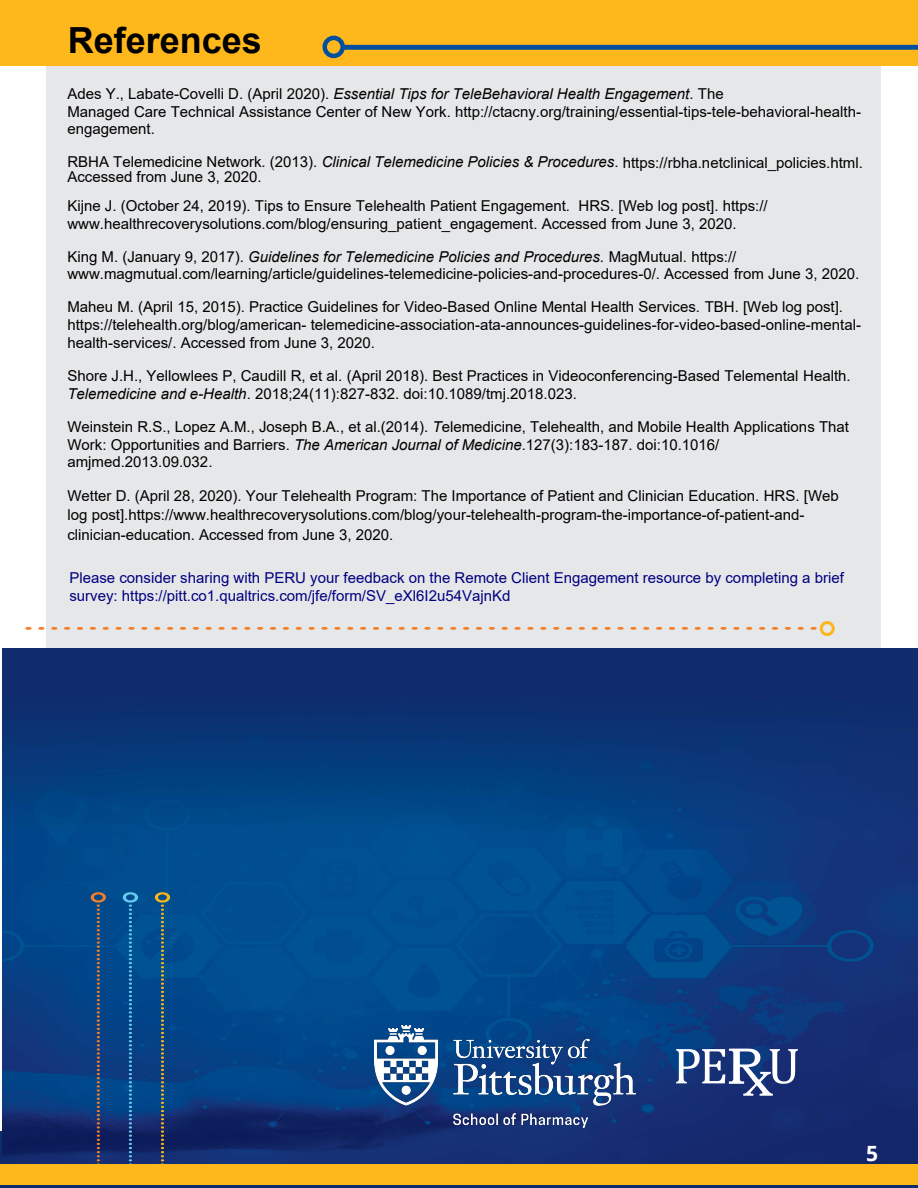
<style>
.page{position:relative;width:918px;height:1188px;background:#fff}
.page>*{position:absolute;margin:0;border:0;box-sizing:border-box;transform-origin:0 0}
.t1{font:700 36px "Arial";color:#000}
.t2{font:700 21px "Open Sans";color:#fff}
.t3{font:15px/17.9px "Arial";color:#000}
.t4{font:15px/18px "Arial";color:#000080}
.s1{font-style:italic}
.s2{font-style:inherit}
</style>
<div class="page">
<div style="left:46px;top:0;width:835px;height:700px;background:#e6e7e9"></div>
<svg style="left:0;top:1132px;width:918px;height:56px;background:#474d59"></svg>
<div style="left:0;top:0;width:918px;height:65px;background:#ffb81c"></div>
<img style="left:3px;top:648px;width:915px;height:516px">
<div style="left:0;top:1164px;width:918px;height:20px;background:#ffb81c"></div>
<svg style="left:344px;top:38px;width:574px;height:19px;background:#bd9c3d"></svg>
<div style="left:322px;top:36px;width:23px;height:22px;border:4px solid #014f9e;border-radius:50%"></div>
<svg style="left:676px;top:1049px;width:122px;height:47px"></svg>
<img style="left:374px;top:1025px;width:261px;height:106px">
<svg style="left:25px;top:626px;width:789px;height:4px"></svg>
<div style="left:820px;top:621px;width:15px;height:15px;border:3px solid #fcb61c;border-radius:50%"></div>
<h1 class="t1" style="left:68px;top:15px;width:196px">References</h1>
<p class="t3" style="left:67px;top:85px;width:795px">Ades Y., Labate-Covelli D. (April 2020). <span class="s1">Essential Tips for TeleBehavioral Health Engagement</span>. The<br>Managed Care Technical Assistance Center of New York. http://<span class="s2">ctacny.org/training/essential-tips-tele-behavioral-health&shy;engagement.</span></p>
<p class="t3" style="left:67px;top:155px;width:797px;line-height:14px">RBHA Telemedicine Network. (2013). <span class="s1">Clinical Telemedicine Policies &amp; Procedures</span>. https://rbha.netclinical_policies.html.<br>Accessed from June 3, 2020.</p>
<p class="t3" style="left:67px;top:197px;width:702px">Kijne J. (October 24, 2019). Tips to Ensure Telehealth Patient Engagement<span class="s1">.</span> HRS. [Web log post]. https:// www.healthrecoverysolutions.com/blog/ensuring_patient_engagement. Accessed from June 3, 2020.</p>
<p class="t3" style="left:67px;top:247px;width:793px">King M. (January 9, 2017). <span class="s1">Guidelines for Telemedicine Policies and Procedures.</span> MagMutual. https:// www.magmutual.com/learning/article/guidelines-telemedicine-policies-and-procedures-0/. Accessed from June 3, 2020.</p>
<p class="t3" style="left:67px;top:298px;width:795px">Maheu M. (April 15, 2015). Practice Guidelines for Video-Based Online Mental Health Services. TBH. [Web log post]. https://telehealth.org/blog/american- telemedicine-association-ata-announces-guidelines-for-video-based-online-mental&shy;health-services/. Accessed from June 3, 2020.</p>
<p class="t3" style="left:67px;top:367px;width:785px">Shore J.H., Yellowlees P, Caudill R, et al. (April 2018). Best Practices in Videoconferencing-Based Telemental Health<span class="s1">.<br>Telemedicine and e-Health</span>. 2018;24(11):827-832. doi:10.1089/tmj.2018.023.</p>
<p class="t3" style="left:67px;top:417px;width:783px">Weinstein R.S., Lopez A.M., Joseph B.A., et al.(2014). <span class="s1">T</span>elemedicine, Telehealth, and Mobile Health Applications That<br>Work: Opportunities and Barriers. <span class="s1">The American Journal of Medicine</span>.127(3):183-187. doi:10.1016/ amjmed.2013.09.032.</p>
<p class="t3" style="left:67px;top:486px;width:773px;line-height:19.2px">Wetter D. (April 28, 2020). Your Telehealth Program: The Importance of Patient and Clinician Education. HRS. [Web log post].https://www.healthrecoverysolutions.com/blog/your-telehealth-program-the-importance-of-patient-and&shy;clinician-education. Accessed from June 3, 2020.</p>
<p class="t4" style="left:69px;top:569px;width:776px">Please consider sharing with PERU your feedback on the Remote Client Engagement resource by completing a brief survey: https://pitt.co1.qualtrics.com/jfe/form/SV_eXl6I2u54VajnKd</p>
<h2 class="t2" style="left:866px;top:1138px;width:13px">5</h2>
</div>
